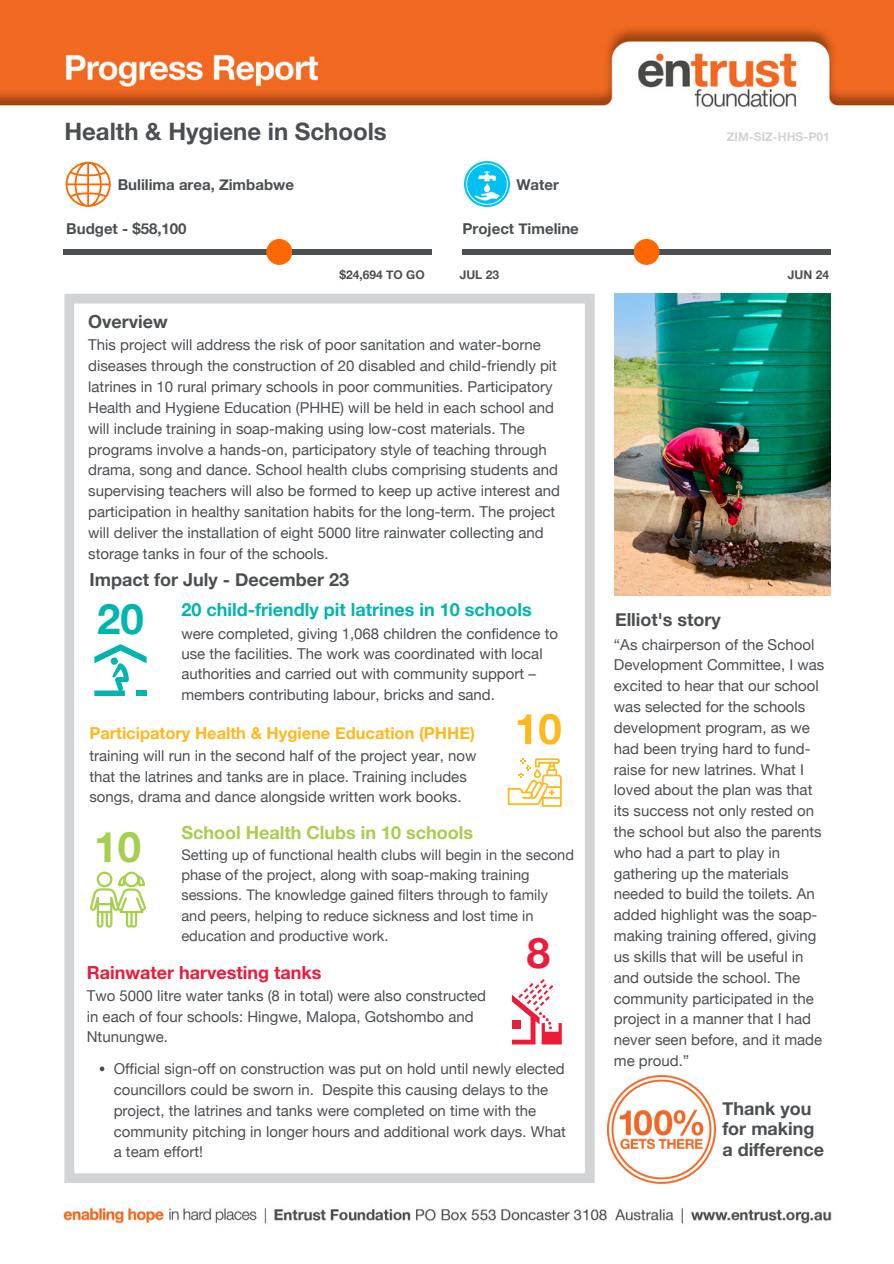
<style>
.page{position:relative;width:894px;height:1264px;background:#fff}
.page>*{position:absolute;margin:0;border:0;box-sizing:border-box;transform-origin:0 0}
.t1{font:700 42px "Helvetica Neue";color:#00b5b0}
.t2{font:700 42px "Helvetica Neue";color:#a5cf4c}
.t3{font:700 42px "Helvetica Neue";color:#ffb81c}
.t4{font:700 42px "Helvetica Neue";color:#ed1a39}
.t5{font:700 24px "Helvetica Neue";color:#4b4f54}
.t6{font:700 18px/20.9px "Helvetica Neue";color:#4b4f54}
.t7{font:700 18px "Helvetica Neue";color:#00b5b0}
.t8{font:700 18px "Helvetica Neue";color:#a5cf4c}
.t9{font:700 18px "Helvetica Neue";color:#ed1a39}
.t10{font:700 16.5px "Helvetica Neue";color:#ffb81c}
.t11{font:15px/20.9px "Helvetica Neue";color:#4b4f54}
.t12{font:700 15px "Helvetica Neue";color:#4b4f54}
.t13{font:14.55px/20.2px "Helvetica Neue";color:#4b4f54}
.t14{font:700 12px "Helvetica Neue";color:#4b4f54}
.t15{font:700 12px "Helvetica Neue";color:#d1d3d4}
</style>
<div class="page">
<img style="left:0;top:0;width:893px;height:1224px">
<img style="left:614px;top:294px;width:215px;height:301px">
<svg style="left:64px;top:294px;width:530px;height:888px"></svg>
<div style="left:63px;top:250px;width:368px;height:5px;background:#4b4f54"></div>
<div style="left:462px;top:250px;width:368px;height:5px;background:#4b4f54"></div>
<div style="left:633px;top:239px;width:26px;height:26px;background:#ff6700;border-radius:50%"></div>
<div style="left:266px;top:239px;width:26px;height:26px;background:#ff6700;border-radius:50%"></div>
<img style="left:607px;top:1075px;width:108px;height:108px">
<svg style="left:66px;top:162px;width:45px;height:45px"></svg>
<img style="left:464px;top:162px;width:45px;height:45px">
<svg style="left:507px;top:758px;width:54px;height:48px"></svg>
<svg style="left:90px;top:871px;width:56px;height:56px"></svg>
<svg style="left:94px;top:644px;width:52px;height:52px"></svg>
<div style="left:111px;top:657px;width:7px;height:7px;background:#00b5b0;border-radius:50%"></div>
<svg style="left:512px;top:978px;width:49px;height:66px"></svg>
<div style="left:512px;top:1019px;width:8px;height:9px;background:#ed1a39"></div>
<svg style="left:100px;top:1066px;width:4px;height:5px"></svg>
<h4 class="t5" style="left:64px;top:117px;width:324px">Health &amp; Hygiene in Schools</h4>
<h4 class="t12" style="left:118px;top:175px;width:178px">Bulilima area, Zimbabwe</h4>
<p class="t12" style="left:516px;top:175px;width:44px">Water</p>
<p class="t15" style="left:726px;top:129px;width:104px">ZIM-SIZ-HHS-P01</p>
<h4 class="t12" style="left:66px;top:219px;width:122px">Budget - $58,100</h4>
<p class="t12" style="left:462px;top:219px;width:118px">Project Timeline</p>
<p class="t14" style="left:459px;top:268px;width:41px">JUL 23</p>
<p class="t14" style="left:787px;top:268px;width:43px">JUN 24</p>
<p class="t14" style="left:339px;top:268px;width:87px">$24,694 TO GO</p>
<h3 class="t6" style="left:88px;top:310px;width:81px">Overview</h3>
<h3 class="t11" style="left:88px;top:334px;width:473px">This project will address the risk of poor sanitation and water-borne diseases through the construction of 20 disabled and child-friendly pit latrines in 10 rural primary schools in poor communities. Participatory Health and Hygiene Education (PHHE) will be held in each school and will include training in soap-making using low-cost materials. The programs involve a hands-on, participatory style of teaching through drama, song and dance. School health clubs comprising students and supervising teachers will also be formed to keep up active interest and participation in healthy sanitation habits for the long-term. The project will deliver the installation of eight 5000 litre rainwater collecting and storage tanks in four of the schools.</h3>
<h4 class="t6" style="left:89px;top:568px;width:261px">Impact for July - December 23</h4>
<h4 class="t1" style="left:97px;top:593px;width:48px">20</h4>
<p class="t7" style="left:181px;top:599px;width:352px">20 child-friendly pit latrines in 10 schools</p>
<p class="t11" style="left:181px;top:623px;width:378px;line-height:20.2px">were completed, giving 1,068 children the confidence to use the facilities. The work was coordinated with local authorities and carried out with community support – members contributing labour, bricks and sand.</p>
<h3 class="t10" style="left:89px;top:722px;width:387px">Participatory Health &amp; Hygiene Education (PHHE)</h3>
<h3 class="t11" style="left:89px;top:745px;width:388px;line-height:20.2px">training will run in the second half of the project year, now that the latrines and tanks are in place. Training includes songs, drama and dance alongside written work books.</h3>
<p class="t3" style="left:515px;top:703px;width:48px">10</p>
<p class="t8" style="left:181px;top:821px;width:293px">School Health Clubs in 10 schools</p>
<p class="t13" style="left:181px;top:844px;width:394px">Setting up of functional health clubs will begin in the second phase of the project, along with soap-making training sessions. The knowledge gained filters through to family and peers, helping to reduce sickness and lost time in education and productive work.</p>
<p class="t2" style="left:94px;top:821px;width:48px">10</p>
<p class="t4" style="left:526px;top:927px;width:25px">8</p>
<p class="t9" style="left:87px;top:961px;width:236px">Rainwater harvesting tanks</p>
<p class="t11" style="left:87px;top:985px;width:401px;line-height:20.2px">Two 5000 litre water tanks (8 in total) were also constructed in each of four schools: Hingwe, Malopa, Gotshombo and<br>Ntunungwe.</p>
<h3 class="t11" style="left:114px;top:1057px;width:453px">Official sign-off on construction was put on hold until newly elected councillors could be sworn in. Despite this causing delays to the project, the latrines and tanks were completed on time with the community pitching in longer hours and additional work days. What a team effort!</h3>
<h2 class="t6" style="left:614px;top:609px;width:107px">Elliot's story</h2>
<h3 class="t11" style="left:613px;top:633px;width:212px">“As chairperson of the School<br>Development Committee, I was excited to hear that our school was selected for the schools development program, as we had been trying hard to fund&shy;raise for new latrines. What I loved about the plan was that its success not only rested on the school but also the parents who had a part to play in gathering up the materials needed to build the toilets. An added highlight was the soap&shy;making training offered, giving us skills that will be useful in and outside the school. The community participated in the project in a manner that I had never seen before, and it made me proud.”</h3>
<p class="t6" style="left:722px;top:1097px;width:94px">Thank you for making</p>
<p class="t6" style="left:722px;top:1139px;width:103px">a difference</p>
</div>
